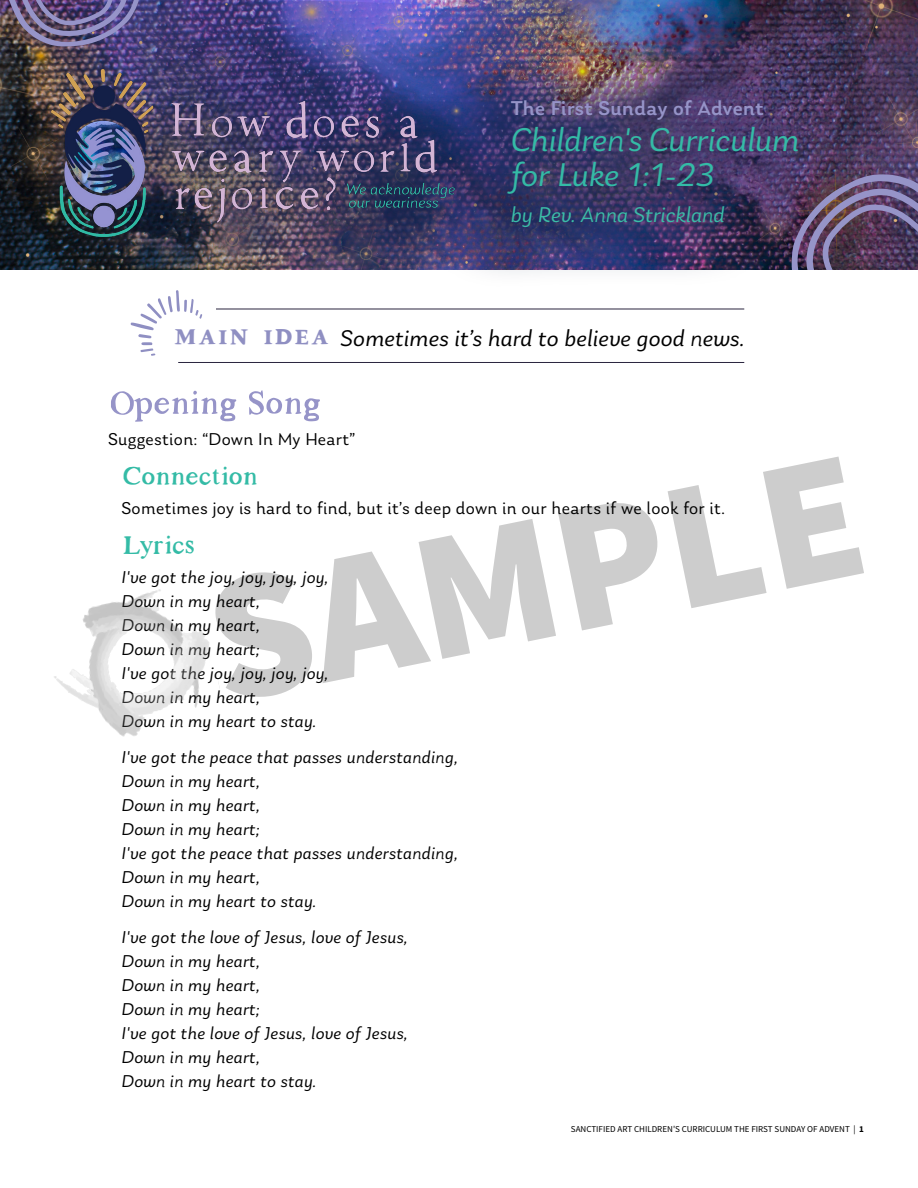
<style>
.page{position:relative;width:918px;height:1188px;background:#fff}
.page>*{position:absolute;margin:0;border:0;box-sizing:border-box;transform-origin:0 0}
.t1{font:900 183.6px "Source Sans Pro";color:#000}
.t2{font:54px "Walker";letter-spacing:-.06em;color:#9694c8}
.t3{font:42px "Walker";letter-spacing:-.06em;color:#34bba6}
.t4{font:700 37.8px "Walker";letter-spacing:-.02em;color:#8f8fc2}
.t5{font:italic 34.5px/34.5px "Laca";color:#34bba6}
.t6{font:italic 24px "Laca";letter-spacing:.01em;color:#000}
.t7{font:italic 22.5px "Laca";color:#3bbca7}
.t8{font:500 21px "Laca";letter-spacing:.02em;color:#9694c8}
.t9{font:italic 18px/24px "Laca";letter-spacing:.02em;color:#000}
.t10{font:18px "Laca";letter-spacing:.02em;color:#000}
.t11{font:9px "Source Sans Pro";color:#000}
.s1{font-weight:700}
</style>
<div class="page">
<img style="left:0;top:0;width:918px;height:269px">
<img style="left:51px;top:69px;width:374px;height:168px">
<img style="left:841px;top:174px;width:77px;height:96px">
<img style="left:6px;top:0;width:135px;height:46px">
<div style="left:425px;top:37px;width:416px;height:252px;background:#152047;opacity:.53"></div>
<svg style="left:131px;top:290px;width:71px;height:66px"></svg>
<hr style="left:178px;top:362px;width:566px;height:1px;background:#2a253f">
<hr style="left:216px;top:309px;width:528px;height:1px;background:#2a253f">
<img style="left:54px;top:589px;width:166px;height:148px">
<p class="t8" style="left:511px;top:96px;width:254px">The First Sunday of Advent</p>
<h3 class="t5" style="left:511px;top:123px;width:290px">Children's Curriculum for Luke 1:1-23</h3>
<p class="t7" style="left:511px;top:202px;width:215px">by Rev. Anna Strickland</p>
<h3 class="t4" style="left:173px;top:313px;width:159px">main idea</h3>
<h3 class="t6" style="left:340px;top:324px;width:406px">Sometimes it’s hard to believe good news.</h3>
<h2 class="t2" style="left:108px;top:371px;width:216px">Opening Song</h2>
<p class="t10" style="left:108px;top:429px;width:249px">Suggestion: “Down In My Heart”</p>
<h3 class="t3" style="left:122px;top:451px;width:139px">Connection</h3>
<p class="t10" style="left:122px;top:498px;width:605px">Sometimes joy is hard to find, but it’s deep down in our hearts if we look for it.</p>
<h3 class="t3" style="left:122px;top:520px;width:76px">Lyrics</h3>
<p class="t9" style="left:122px;top:565px;width:208px">I've got the joy, joy, joy, joy,<br>Down in my heart,<br>Down in my heart,<br>Down in my heart;<br>I've got the joy, joy, joy, joy,<br>Down in my heart,<br>Down in my heart to stay.</p>
<p class="t9" style="left:122px;top:745px;width:338px">I've got the peace that passes understanding,<br>Down in my heart,<br>Down in my heart,<br>Down in my heart;<br>I've got the peace that passes understanding,<br>Down in my heart,<br>Down in my heart to stay.</p>
<p class="t9" style="left:122px;top:925px;width:288px">I've got the love of Jesus, love of Jesus,<br>Down in my heart,<br>Down in my heart,<br>Down in my heart;<br>I've got the love of Jesus, love of Jesus,<br>Down in my heart,<br>Down in my heart to stay.</p>
<h1 class="t1" style="left:187px;top:517px;width:666px;rotate:-11deg">SAMPLE</h1>
<p class="t11" style="left:571px;top:1123px;width:295px">SANCTIFIED ART CHILDREN'S CURRICULUM THE FIRST SUNDAY OF ADVENT | <span class="s1">1</span></p>
</div>
